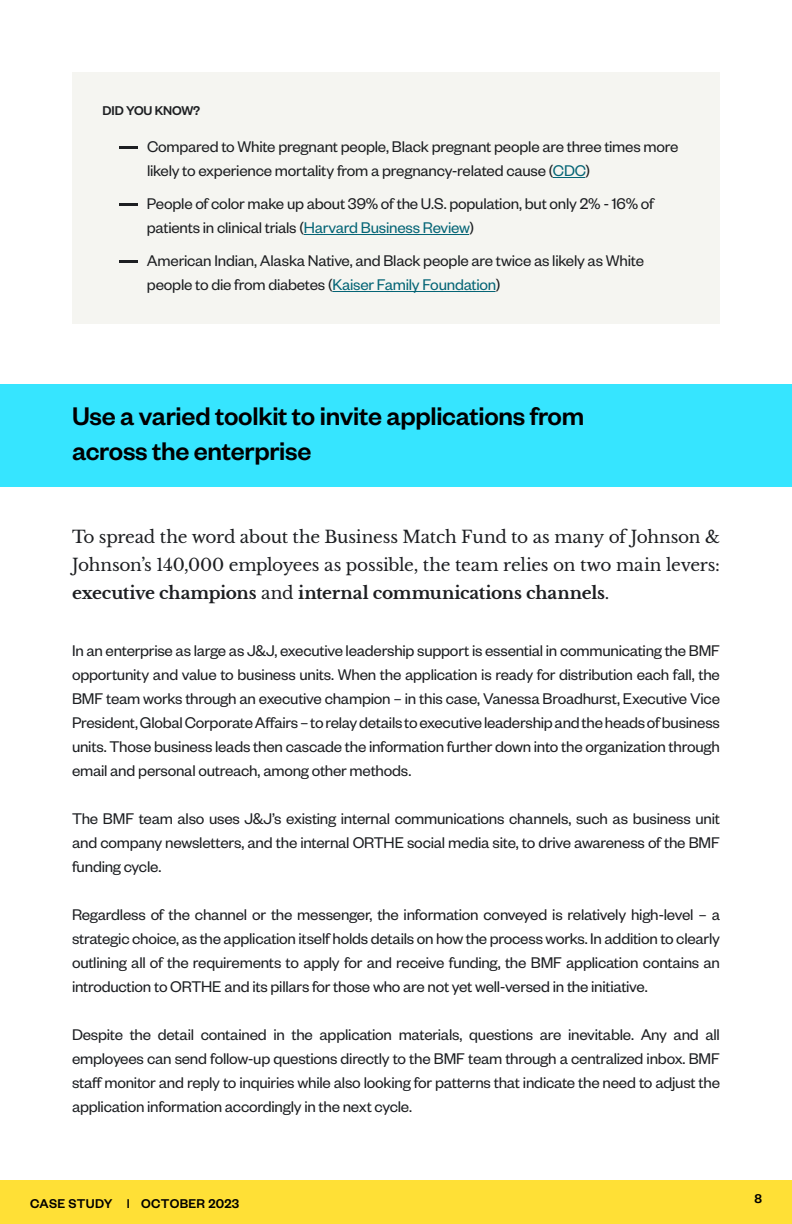
<style>
.page{position:relative;width:792px;height:1224px;background:#fff}
.page>*{position:absolute;margin:0;border:0;box-sizing:border-box;transform-origin:0 0}
.t1{font:500 28px/35px "Founders Grotesk";letter-spacing:-.01em;color:#000}
.t2{font:17px/24px "Founders Grotesk";letter-spacing:-.015em;color:#1d1f22;text-align:justify}
.t3{font:17px/28px "Libre Baskerville";letter-spacing:-.015em;color:#1d1f22;text-align:justify}
.t4{font:500 14px "Founders Grotesk";letter-spacing:.02em;color:#000}
.t5{font:500 14px "Founders Grotesk";letter-spacing:-.01em;color:#1d1f22}
.s1{color:#056576}
.s2{font-weight:700}
</style>
<div class="page">
<div style="left:0;top:1180px;width:792px;height:44px;background:#ffe036"></div>
<div style="left:72px;top:72px;width:648px;height:252px;background:#f5f5f1"></div>
<hr style="left:553px;top:177px;width:32px;height:1px;background:#056576">
<hr style="left:304px;top:234px;width:165px;height:1px;background:#056576">
<hr style="left:332px;top:291px;width:164px;height:1px;background:#056576">
<svg style="left:119px;top:147px;width:19px;height:2px"></svg>
<svg style="left:119px;top:203px;width:19px;height:2px"></svg>
<svg style="left:119px;top:260px;width:19px;height:2px"></svg>
<div style="left:0;top:384px;width:792px;height:103px;background:#36e5ff"></div>
<p class="t5" style="left:103px;top:102px;width:99px">DID YOU KNOW?</p>
<p class="t2" style="left:147px;top:134px;width:533px">Compared to White pregnant people, Black pregnant people are three times more likely to experience mortality from a pregnancy-related cause (<span class="s1">CDC</span>)</p>
<p class="t2" style="left:147px;top:191px;width:509px">People of color make up about 39% of the U.S. population, but only 2% - 16% of patients in clinical trials (<span class="s1">Harvard Business Review</span>)</p>
<p class="t2" style="left:147px;top:248px;width:499px">American Indian, Alaska Native, and Black people are twice as likely as White people to die from diabetes (<span class="s1">Kaiser Family Foundation</span>)</p>
<h1 class="t1" style="left:72px;top:397px;width:514px">Use a varied toolkit to invite applications from across the enterprise</h1>
<p class="t3" style="left:72px;top:523px;width:650px">To spread the word about the Business Match Fund to as many of Johnson &amp; Johnson’s 140,000 employees as possible, the team relies on two main levers: <span class="s2">executive champions</span> and <span class="s2">internal communications channels</span>.</p>
<p class="t2" style="left:72px;top:638px;width:650px">In an enterprise as large as J&amp;J, executive leadership support is essential in communicating the BMF opportunity and value to business units. When the application is ready for distribution each fall, the BMF team works through an executive champion – in this case, Vanessa Broadhurst, Executive Vice President, Global Corporate Affairs – to relay details to executive leadership and the heads of business units. Those business leads then cascade the information further down into the organization through email and personal outreach, among other methods.</p>
<p class="t2" style="left:72px;top:806px;width:650px">The BMF team also uses J&amp;J’s existing internal communications channels, such as business unit and company newsletters, and the internal ORTHE social media site, to drive awareness of the BMF funding cycle.</p>
<p class="t2" style="left:72px;top:902px;width:650px">Regardless of the channel or the messenger, the information conveyed is relatively high-level – a strategic choice, as the application itself holds details on how the process works. In addition to clearly outlining all of the requirements to apply for and receive funding, the BMF application contains an introduction to ORTHE and its pillars for those who are not yet well-versed in the initiative.</p>
<p class="t2" style="left:72px;top:1022px;width:650px">Despite the detail contained in the application materials, questions are inevitable. Any and all employees can send follow-up questions directly to the BMF team through a centralized inbox. BMF staff monitor and reply to inquiries while also looking for patterns that indicate the need to adjust the application information accordingly in the next cycle.</p>
<p class="t4" style="left:30px;top:1195px;width:211px">CASE STUDY | OCTOBER 2023</p>
<p class="t4" style="left:754px;top:1190px;width:9px">8</p>
</div>
